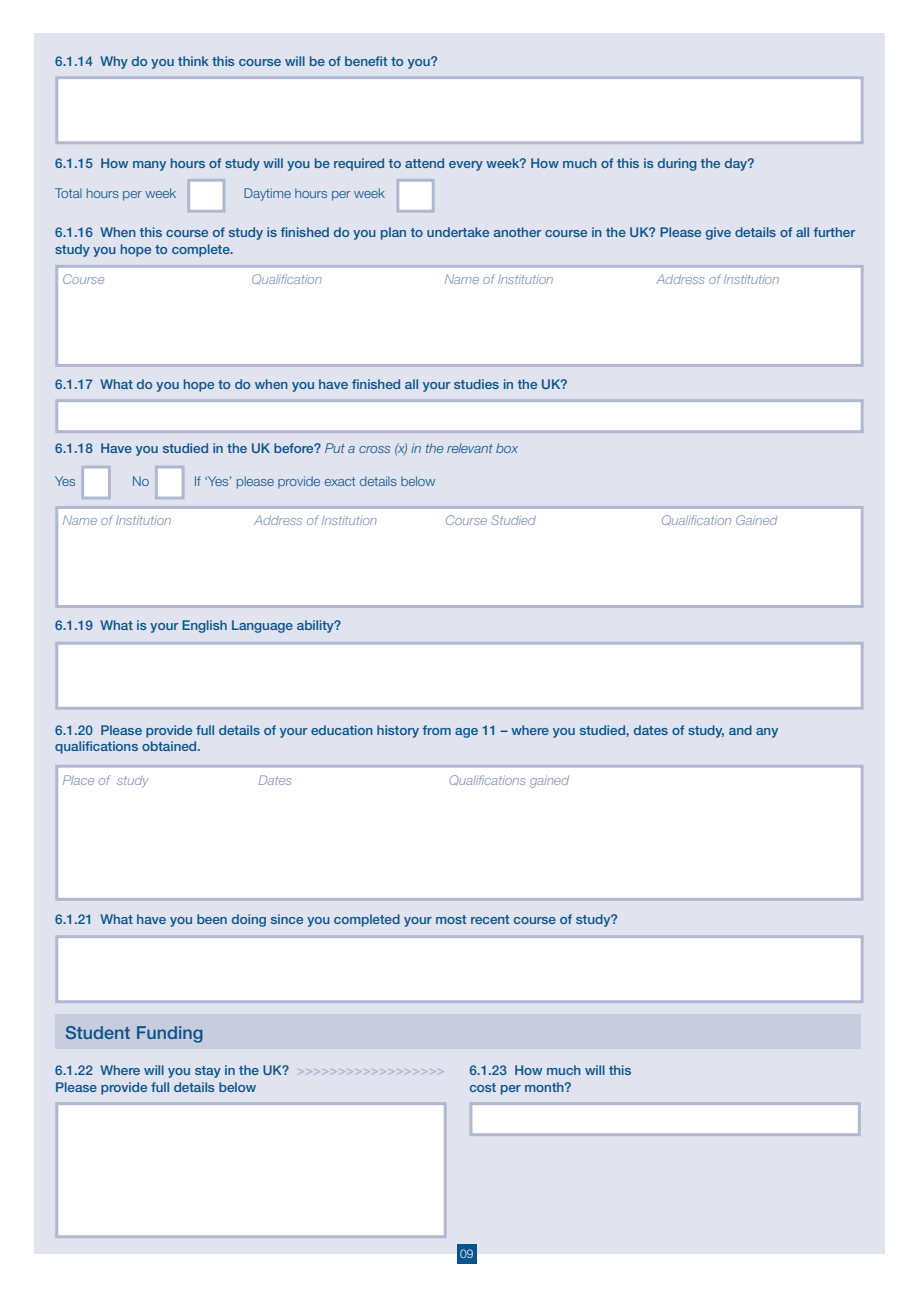
<style>
.page{position:relative;width:919px;height:1289px;background:#fff}
.page>*{position:absolute;margin:0;border:0;box-sizing:border-box;transform-origin:0 0}
.t1{font:500 18px "Helvetica Neue";color:#0b538c}
.t2{font:500 13.5px/16.5px "Helvetica Neue";color:#0b538c}
.t3{font:italic 300 13.5px "Helvetica Neue";color:#8592ba}
.t4{font:300 13.5px "Helvetica Neue";color:#0b538c}
.t5{font:300 12px "Helvetica Neue";color:#fff}
.s1{font-weight:300;font-style:italic}
.s2{color:#afb7d1}
</style>
<div class="page">
<div style="left:34px;top:33px;width:850px;height:1221px;background:#e1e4ee"></div>
<div style="left:57px;top:78px;width:805px;height:65px;background:#fff"></div>
<div style="left:55px;top:76px;width:808px;height:68px;border:3px solid #afb7d1"></div>
<div style="left:57px;top:266px;width:805px;height:99px;background:#fff"></div>
<div style="left:55px;top:265px;width:808px;height:102px;border:3px solid #afb7d1"></div>
<div style="left:57px;top:400px;width:805px;height:31px;background:#fff"></div>
<div style="left:55px;top:399px;width:808px;height:34px;border:3px solid #afb7d1"></div>
<div style="left:189px;top:180px;width:35px;height:31px;background:#fff"></div>
<div style="left:187px;top:179px;width:38px;height:34px;border:3px solid #afb7d1"></div>
<div style="left:398px;top:180px;width:35px;height:31px;background:#fff"></div>
<div style="left:396px;top:179px;width:38px;height:34px;border:3px solid #afb7d1"></div>
<div style="left:83px;top:467px;width:26px;height:31px;background:#fff"></div>
<div style="left:81px;top:465px;width:30px;height:34px;border:3px solid #afb7d1"></div>
<div style="left:156px;top:467px;width:27px;height:31px;background:#fff"></div>
<div style="left:155px;top:465px;width:29px;height:34px;border:3px solid #afb7d1"></div>
<div style="left:57px;top:507px;width:805px;height:99px;background:#fff"></div>
<div style="left:55px;top:506px;width:808px;height:102px;border:3px solid #afb7d1"></div>
<div style="left:57px;top:643px;width:805px;height:65px;background:#fff"></div>
<div style="left:55px;top:641px;width:808px;height:68px;border:3px solid #afb7d1"></div>
<div style="left:57px;top:766px;width:805px;height:133px;background:#fff"></div>
<div style="left:55px;top:764px;width:808px;height:136px;border:3px solid #afb7d1"></div>
<div style="left:57px;top:936px;width:805px;height:65px;background:#fff"></div>
<div style="left:55px;top:935px;width:808px;height:68px;border:3px solid #afb7d1"></div>
<div style="left:57px;top:1103px;width:388px;height:133px;background:#fff"></div>
<div style="left:55px;top:1102px;width:391px;height:136px;border:3px solid #afb7d1"></div>
<div style="left:471px;top:1103px;width:388px;height:31px;background:#fff"></div>
<div style="left:469px;top:1102px;width:391px;height:34px;border:3px solid #afb7d1"></div>
<div style="left:55px;top:1014px;width:805px;height:34px;background:#c7ccdf"></div>
<div style="left:456px;top:1244px;width:20px;height:19px;background:#0b538c"></div>
<p class="t2" style="left:55px;top:53px;width:384px">6.1.14 Why do you think this course will be of benefit to you?</p>
<p class="t2" style="left:55px;top:155px;width:701px">6.1.15 How many hours of study will you be required to attend every week? How much of this is during the day?</p>
<p class="t4" style="left:55px;top:185px;width:122px">Total hours per week</p>
<p class="t4" style="left:244px;top:185px;width:143px">Daytime hours per week</p>
<p class="t2" style="left:55px;top:224px;width:801px">6.1.16 When this course of study is finished do you plan to undertake another course in the UK? Please give details of all further study you hope to complete.</p>
<p class="t3" style="left:63px;top:271px;width:44px">Course</p>
<p class="t3" style="left:252px;top:271px;width:72px">Qualification</p>
<p class="t3" style="left:444px;top:271px;width:110px">Name of Institution</p>
<p class="t3" style="left:657px;top:271px;width:124px">Address of Institution</p>
<p class="t2" style="left:55px;top:376px;width:514px">6.1.17 What do you hope to do when you have finished all your studies in the UK?</p>
<p class="t2" style="left:55px;top:440px;width:464px">6.1.18 Have you studied in the UK before? <span class="s1">Put a cross (x) in the relevant box</span></p>
<p class="t4" style="left:55px;top:472px;width:22px">Yes</p>
<p class="t4" style="left:132px;top:472px;width:19px">No</p>
<p class="t4" style="left:194px;top:472px;width:243px">If ‘Yes’ please provide exact details below</p>
<p class="t3" style="left:63px;top:512px;width:110px">Name of Institution</p>
<p class="t3" style="left:255px;top:512px;width:124px">Address of Institution</p>
<p class="t3" style="left:445px;top:512px;width:92px">Course Studied</p>
<p class="t3" style="left:661px;top:512px;width:117px">Qualification Gained</p>
<p class="t2" style="left:55px;top:617px;width:287px">6.1.19 What is your English Language ability?</p>
<p class="t2" style="left:55px;top:722px;width:724px">6.1.20 Please provide full details of your education history from age 11 – where you studied, dates of study, and any qualifications obtained.</p>
<p class="t3" style="left:63px;top:772px;width:88px">Place of study</p>
<p class="t3" style="left:258px;top:772px;width:35px">Dates</p>
<p class="t3" style="left:449px;top:772px;width:121px">Qualifications gained</p>
<p class="t2" style="left:55px;top:910px;width:564px">6.1.21 What have you been doing since you completed your most recent course of study?</p>
<h1 class="t1" style="left:65px;top:1022px;width:140px">Student Funding</h1>
<p class="t2" style="left:55px;top:1061px;width:391px">6.1.22 Where will you stay in the UK? <span class="s2">&gt;&gt;&gt;&gt;&gt;&gt;&gt;&gt;&gt;&gt;&gt;&gt;&gt;&gt;&gt;&gt;&gt;&gt;<br></span>Please provide full details below</p>
<p class="t2" style="left:469px;top:1061px;width:164px">6.1.23 How much will this cost per month?</p>
<p class="t5" style="left:460px;top:1246px;width:15px">09</p>
</div>
